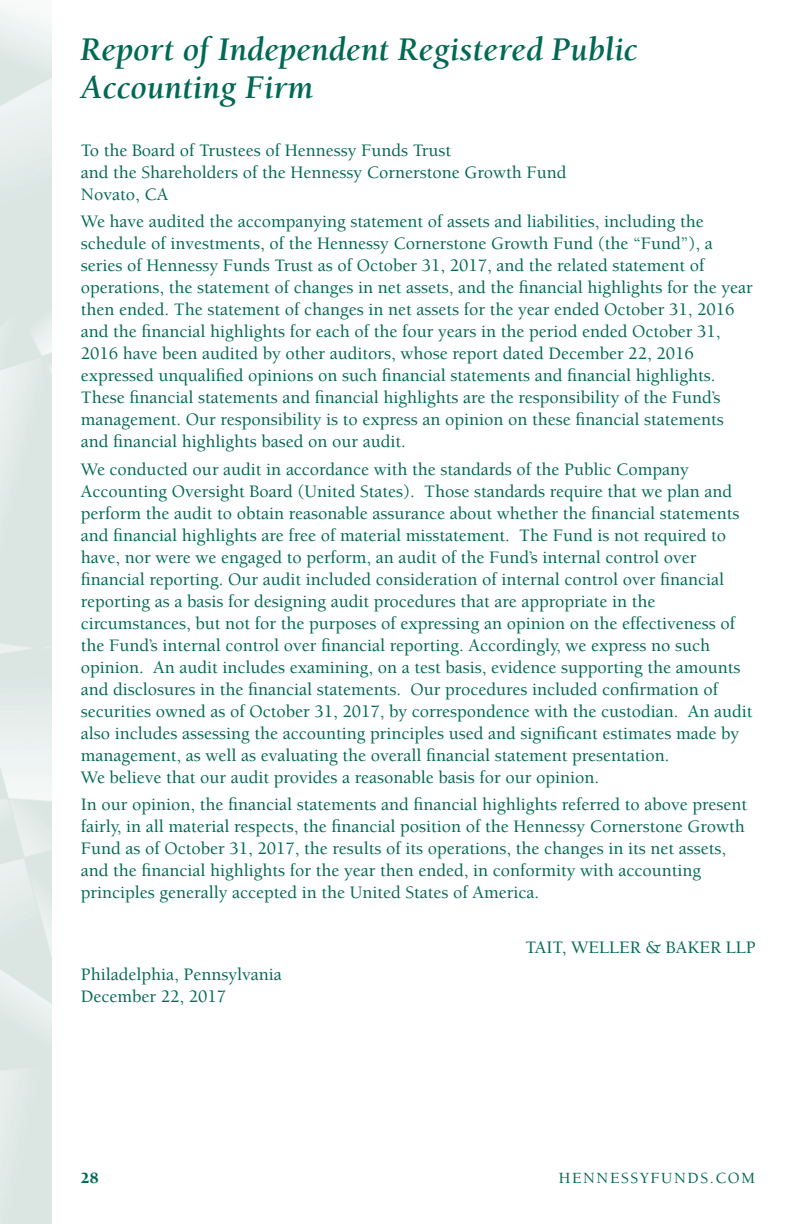
<style>
.page{position:relative;width:792px;height:1224px;background:#fff}
.page>*{position:absolute;margin:0;border:0;box-sizing:border-box;transform-origin:0 0}
.t1{font:italic 700 34px/38px "Berkeley Std";color:#006954}
.t2{font:500 18px/22px "Berkeley Std";color:#006954}
.t3{font:500 16px "Berkeley Std";letter-spacing:.1em;color:#006954}
.t4{font:900 16px "Berkeley Std";color:#006954}
</style>
<div class="page">
<h1 class="t1" style="left:81px;top:33px;width:558px">Report of Independent Registered Public<br>Accounting Firm</h1>
<p class="t2" style="left:81px;top:141px;width:487px">To the Board of Trustees of Hennessy Funds Trust<br>and the Shareholders of the Hennessy Cornerstone Growth Fund<br>Novato, CA</p>
<p class="t2" style="left:81px;top:212px;width:673px">We have audited the accompanying statement of assets and liabilities, including the schedule of investments, of the Hennessy Cornerstone Growth Fund (the “Fund”), a series of Hennessy Funds Trust as of October 31, 2017, and the related statement of operations, the statement of changes in net assets, and the financial highlights for the year then ended. The statement of changes in net assets for the year ended October 31, 2016 and the financial highlights for each of the four years in the period ended October 31, 2016 have been audited by other auditors, whose report dated December 22, 2016 expressed unqualified opinions on such financial statements and financial highlights.<br>These financial statements and financial highlights are the responsibility of the Fund’s management. Our responsibility is to express an opinion on these financial statements and financial highlights based on our audit.</p>
<p class="t2" style="left:81px;top:460px;width:673px">We conducted our audit in accordance with the standards of the Public Company Accounting Oversight Board (United States). Those standards require that we plan and perform the audit to obtain reasonable assurance about whether the financial statements and financial highlights are free of material misstatement. The Fund is not required to have, nor were we engaged to perform, an audit of the Fund’s internal control over financial reporting. Our audit included consideration of internal control over financial reporting as a basis for designing audit procedures that are appropriate in the circumstances, but not for the purposes of expressing an opinion on the effectiveness of the Fund’s internal control over financial reporting. Accordingly, we express no such opinion. An audit includes examining, on a test basis, evidence supporting the amounts and disclosures in the financial statements. Our procedures included confirmation of securities owned as of October 31, 2017, by correspondence with the custodian. An audit also includes assessing the accounting principles used and significant estimates made by management, as well as evaluating the overall financial statement presentation.<br>We believe that our audit provides a reasonable basis for our opinion.</p>
<p class="t2" style="left:81px;top:795px;width:668px">In our opinion, the financial statements and financial highlights referred to above present fairly, in all material respects, the financial position of the Hennessy Cornerstone Growth Fund as of October 31, 2017, the results of its operations, the changes in its net assets, and the financial highlights for the year then ended, in conformity with accounting principles generally accepted in the United States of America.</p>
<p class="t2" style="left:526px;top:938px;width:232px">TAIT, WELLER &amp; BAKER LLP</p>
<p class="t2" style="left:81px;top:965px;width:203px">Philadelphia, Pennsylvania<br>December 22, 2017</p>
<p class="t4" style="left:81px;top:1172px;width:19px">28</p>
<p class="t3" style="left:559px;top:1172px;width:198px">HENNESSYFUNDS.COM</p>
</div>
